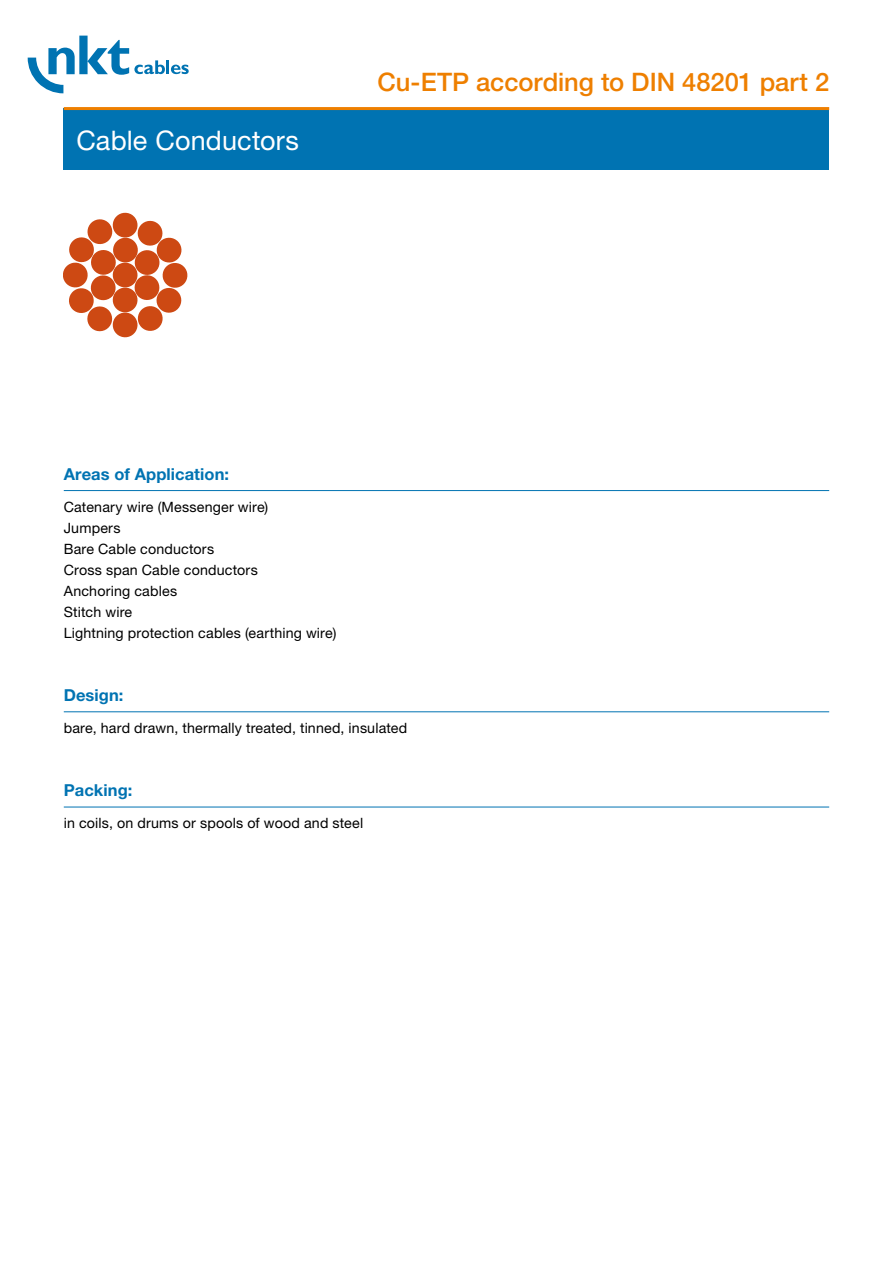
<style>
.page{position:relative;width:893px;height:1263px;background:#fff}
.page>*{position:absolute;margin:0;border:0;box-sizing:border-box;transform-origin:0 0}
.t1{font:27px "Helvetica Neue LT Pro";letter-spacing:.005em;color:#fff}
.t2{font:500 25.5px "Helvetica Neue LT Pro";color:#ee7f00}
.t3{font:700 16.5px "Helvetica Neue LT Pro";letter-spacing:.005em;color:#0073b2}
.t4{font:14.25px/21px "Helvetica Neue LT Pro";letter-spacing:.01em;color:#000}
</style>
<div class="page">
<svg style="left:28px;top:36px;width:137px;height:57px"></svg>
<hr style="left:166px;top:60px;width:3px;height:14px;background:#0073b2">
<svg style="left:171px;top:65px;width:18px;height:9px"></svg>
<div style="left:64px;top:108px;width:765px;height:62px;background:#0073b2"></div>
<svg style="left:64px;top:213px;width:124px;height:125px"></svg>
<hr style="left:64px;top:107px;width:765px;height:3px;background:#ee7f00">
<hr style="left:64px;top:490px;width:765px;height:1px;background:#0073b2">
<hr style="left:64px;top:711px;width:765px;height:1px;background:#0073b2">
<hr style="left:64px;top:807px;width:765px;height:1px;background:#0073b2">
<h1 class="t1" style="left:77px;top:124px;width:224px">Cable Conductors</h1>
<h2 class="t2" style="left:378px;top:66px;width:453px">Cu-ETP according to DIN 48201 part 2</h2>
<p class="t3" style="left:64px;top:463px;width:167px">Areas of Application:</p>
<p class="t4" style="left:64px;top:496px;width:274px">Catenary wire (Messenger wire)<br>Jumpers<br>Bare Cable conductors<br>Cross span Cable conductors<br>Anchoring cables<br>Stitch wire<br>Lightning protection cables (earthing wire)</p>
<p class="t3" style="left:64px;top:685px;width:61px">Design:</p>
<p class="t4" style="left:64px;top:717px;width:345px">bare, hard drawn, thermally treated, tinned, insulated</p>
<p class="t3" style="left:64px;top:780px;width:70px">Packing:</p>
<p class="t4" style="left:64px;top:813px;width:301px">in coils, on drums or spools of wood and steel</p>
</div>
